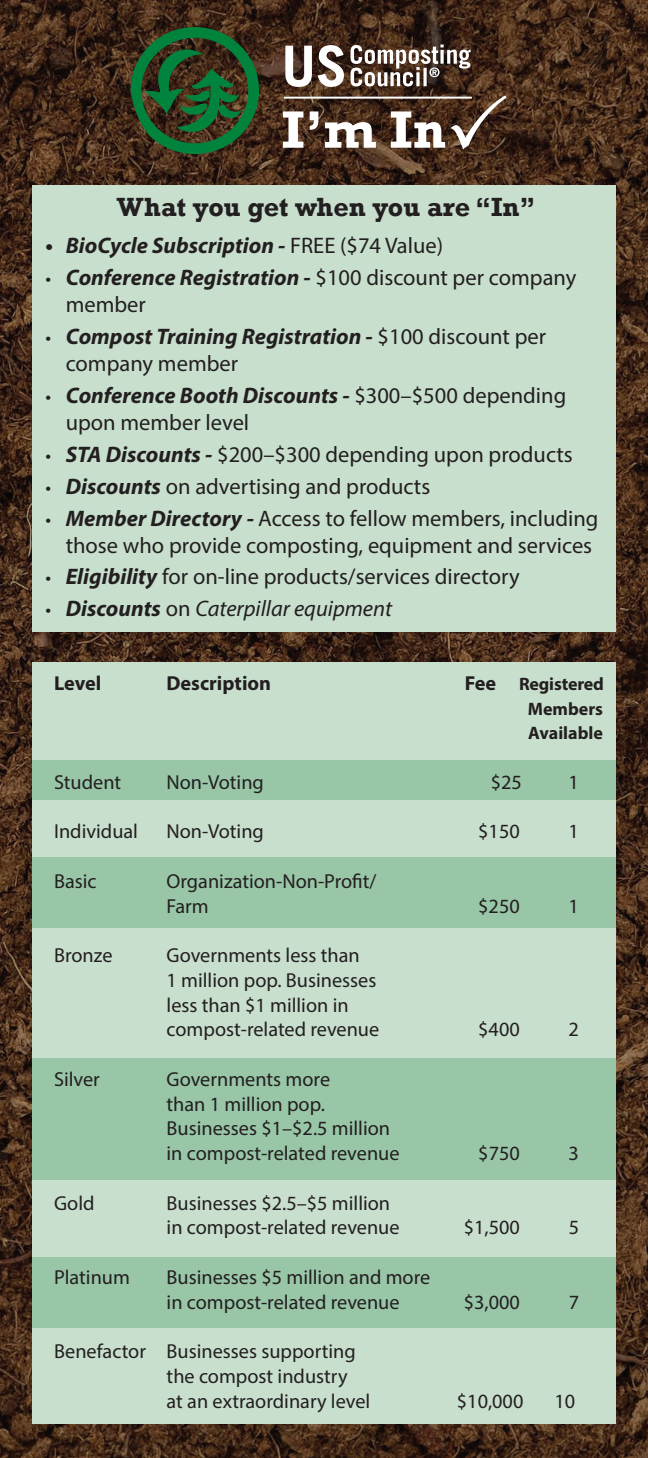
<style>
.page{position:relative;width:648px;height:1458px;background:#fff}
.page>*{position:absolute;margin:0;border:0;box-sizing:border-box;transform-origin:0 0}
.t1{font:700 53.32px "Rockwell";color:#fff}
.t2{font:700 27px "Rockwell";color:#231f20}
.t3{font:22.5px/27px "Myriad Pro";color:#231f20}
.t4{font:italic 700 22.5px/27px "Myriad Pro";color:#231f20}
.t5{font:italic 22.5px "Myriad Pro";color:#231f20}
.t6{font:20.25px/24.8px "Myriad Pro";color:#231f20}
.t7{font:700 20.25px "Myriad Pro";color:#231f20}
.t8{font:700 18px/24.8px "Myriad Pro";color:#231f20;text-align:justify}
.s1{font-weight:400;font-style:normal}
.s2{font-size:20.25px}
.s3{font-weight:700;font-style:italic}
.s4{font-weight:400;font-style:normal;font-size:20.25px}
.s5{font-style:normal;font-size:20.25px}
.s6{font-weight:700}
.s7{font-style:normal}
</style>
<div class="page">
<img style="left:0;top:0;width:648px;height:1458px">
<div style="left:32px;top:662px;width:584px;height:761px;background:#c8dfce"></div>
<div style="left:32px;top:760px;width:584px;height:39px;background:#98c6a7"></div>
<div style="left:32px;top:857px;width:584px;height:71px;background:#98c6a7"></div>
<div style="left:32px;top:1059px;width:584px;height:121px;background:#98c6a7"></div>
<div style="left:32px;top:1257px;width:584px;height:71px;background:#98c6a7"></div>
<div style="left:32px;top:185px;width:584px;height:447px;background:#c8dfce"></div>
<svg style="left:131px;top:27px;width:128px;height:127px;background:#284d27"></svg>
<svg style="left:284px;top:45px;width:222px;height:104px;background:#5d483a"></svg>
<h1 class="t1" style="left:282px;top:97px;width:166px">I’m In</h1>
<h2 class="t2" style="left:117px;top:191px;width:420px">What you get when you are “In”</h2>
<p class="t4" style="left:45px;top:232px;width:399px">• BioCycle Subscription - <span class="s1">FREE ($74 Value)</span></p>
<p class="t3" style="left:66px;top:264px;width:512px;text-indent:-20px"><span class="s2">•</span> <span class="s3">Conference Registration -</span> $100 discount per company member</p>
<p class="t4" style="left:66px;top:322px;width:482px;text-indent:-20px"><span class="s4">•</span> Compost Training Registration - <span class="s1">$100 discount per company member</span></p>
<p class="t3" style="left:66px;top:382px;width:502px;text-indent:-20px"><span class="s2">•</span> <span class="s3">Conference Booth Discounts -</span> $300–$500 depending upon member level</p>
<p class="t3" style="left:45px;top:440px;width:529px"><span class="s2">•</span> <span class="s3">STA Discounts -</span> $200–$300 depending upon products</p>
<p class="t3" style="left:45px;top:472px;width:386px"><span class="s2">•</span> <span class="s3">Discounts</span> on advertising and products</p>
<p class="t3" style="left:45px;top:504px;width:555px;text-align:right"><span class="s2">•</span> <span class="s3">Member Directory -</span> Access to fellow members, including those who provide composting, equipment and services</p>
<p class="t3" style="left:45px;top:563px;width:476px"><span class="s2">•</span> <span class="s3">Eligibility</span> for on-line products/services directory</p>
<p class="t5" style="left:45px;top:595px;width:348px"><span class="s5">•</span> <span class="s6">Discounts</span> <span class="s7">on</span> Caterpillar equipment</p>
<p class="t7" style="left:54px;top:670px;width:49px">Level</p>
<p class="t7" style="left:167px;top:670px;width:106px">Description</p>
<p class="t8" style="left:528px;top:671px;width:78px;text-indent:-63px"><span class="s2">Fee</span> Registered Members Available</p>
<p class="t6" style="left:54px;top:769px;width:69px">Student</p>
<p class="t6" style="left:167px;top:769px;width:99px">Non-Voting</p>
<p class="t6" style="left:491px;top:769px;width:33px">$25</p>
<p class="t6" style="left:569px;top:769px;width:12px">1</p>
<p class="t6" style="left:54px;top:819px;width:86px">Individual</p>
<p class="t6" style="left:167px;top:819px;width:99px">Non-Voting</p>
<p class="t6" style="left:478px;top:819px;width:43px">$150</p>
<p class="t6" style="left:569px;top:819px;width:12px">1</p>
<p class="t6" style="left:54px;top:868px;width:44px">Basic</p>
<p class="t6" style="left:167px;top:868px;width:211px">Organization-Non-Profit/<br>Farm</p>
<p class="t6" style="left:478px;top:893px;width:43px">$250</p>
<p class="t6" style="left:569px;top:893px;width:12px">1</p>
<p class="t6" style="left:54px;top:943px;width:60px">Bronze</p>
<p class="t6" style="left:167px;top:943px;width:214px">Governments less than<br>1 million pop. Businesses less than $1 million in compost-related revenue</p>
<p class="t6" style="left:54px;top:1066px;width:47px">Silver</p>
<p class="t6" style="left:167px;top:1066px;width:234px">Governments more<br>than 1 million pop.<br>Businesses $1–$2.5 million in compost-related revenue</p>
<p class="t6" style="left:54px;top:1190px;width:42px">Gold</p>
<p class="t6" style="left:167px;top:1190px;width:234px">Businesses $2.5–$5 million in compost-related revenue</p>
<p class="t6" style="left:54px;top:1264px;width:77px">Platinum</p>
<p class="t6" style="left:167px;top:1264px;width:265px">Businesses $5 million and more in compost-related revenue</p>
<p class="t6" style="left:167px;top:1339px;width:205px;text-indent:-113px">Benefactor Businesses supporting the compost industry<br>at an extraordinary level</p>
<p class="t6" style="left:478px;top:1017px;width:43px">$400</p>
<p class="t6" style="left:569px;top:1017px;width:12px">2</p>
<p class="t6" style="left:478px;top:1141px;width:43px">$750</p>
<p class="t6" style="left:569px;top:1141px;width:12px">3</p>
<p class="t6" style="left:464px;top:1215px;width:58px">$1,500</p>
<p class="t6" style="left:569px;top:1215px;width:12px">5</p>
<p class="t6" style="left:464px;top:1289px;width:58px">$3,000</p>
<p class="t6" style="left:569px;top:1289px;width:12px">7</p>
<p class="t6" style="left:457px;top:1388px;width:68px">$10,000</p>
<p class="t6" style="left:554px;top:1388px;width:22px">10</p>
</div>
